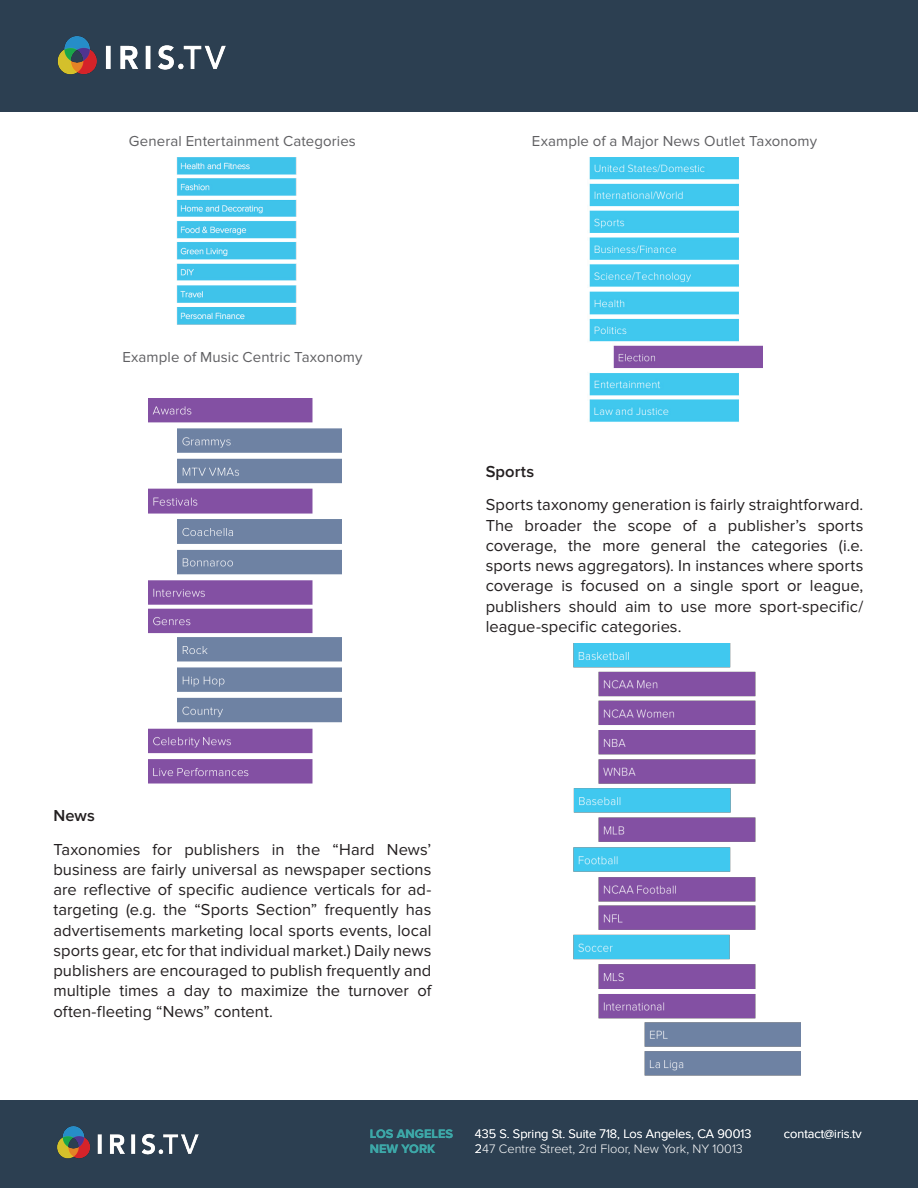
<style>
.page{position:relative;width:918px;height:1188px;background:#fff}
.page>*{position:absolute;margin:0;border:0;box-sizing:border-box;transform-origin:0 0}
.body{font:16.5px/20.2px "Proxima Nova";letter-spacing:.005em;color:#231f20;text-align:justify}
.body-2{font:600 16.5px "Proxima Nova";letter-spacing:.005em;color:#231f20}
.body-3{font:15px "Proxima Nova";letter-spacing:.01em;color:#5f5f62}
.t1{font:300 12.75px "Proxima Nova";color:#fff}
.t2{font:700 12.75px "Proxima Nova";color:#3da8a8}
</style>
<div class="page">
<div style="left:0;top:1100px;width:918px;height:88px;background:#2c3f51"></div>
<div style="left:0;top:0;width:918px;height:112px;background:#2c3f51"></div>
<img style="left:57px;top:36px;width:169px;height:39px">
<img style="left:57px;top:1126px;width:142px;height:33px">
<img style="left:177px;top:157px;width:120px;height:168px">
<img style="left:148px;top:398px;width:193px;height:386px">
<img style="left:589px;top:158px;width:174px;height:264px">
<img style="left:573px;top:644px;width:228px;height:432px">
<p class="body-3" style="left:129px;top:132px;width:228px">General Entertainment Categories</p>
<p class="body-3" style="left:532px;top:132px;width:287px">Example of a Major News Outlet Taxonomy</p>
<p class="body-3" style="left:122px;top:348px;width:241px">Example of Music Centric Taxonomy</p>
<p class="body-2" style="left:486px;top:462px;width:50px">Sports</p>
<p class="body" style="left:486px;top:495px;width:379px">Sports taxonomy generation is fairly straightforward.<br>The broader the scope of a publisher’s sports coverage, the more general the categories (i.e. sports news aggregators). In instances where sports coverage is focused on a single sport or league, publishers should aim to use more sport-specific/ league-specific categories.</p>
<p class="body-2" style="left:53px;top:806px;width:43px">News</p>
<p class="body" style="left:53px;top:839px;width:380px">Taxonomies for publishers in the “Hard News’ business are fairly universal as newspaper sections are reflective of specific audience verticals for ad&shy;targeting (e.g. the “Sports Section” frequently has advertisements marketing local sports events, local sports gear, etc for that individual market.) Daily news publishers are encouraged to publish frequently and multiple times a day to maximize the turnover of often-fleeting “News” content.</p>
<p class="t2" style="left:370px;top:1126px;width:85px">LOS ANGELES</p>
<p class="t1" style="left:475px;top:1126px;width:278px">435 S. Spring St. Suite 718, Los Angeles, CA 90013</p>
<p class="t1" style="left:784px;top:1126px;width:79px">contact@iris.tv</p>
<p class="t2" style="left:370px;top:1141px;width:67px">NEW YORK</p>
<p class="t1" style="left:475px;top:1141px;width:269px">247 Centre Street, 2rd Floor, New York, NY 10013</p>
</div>
